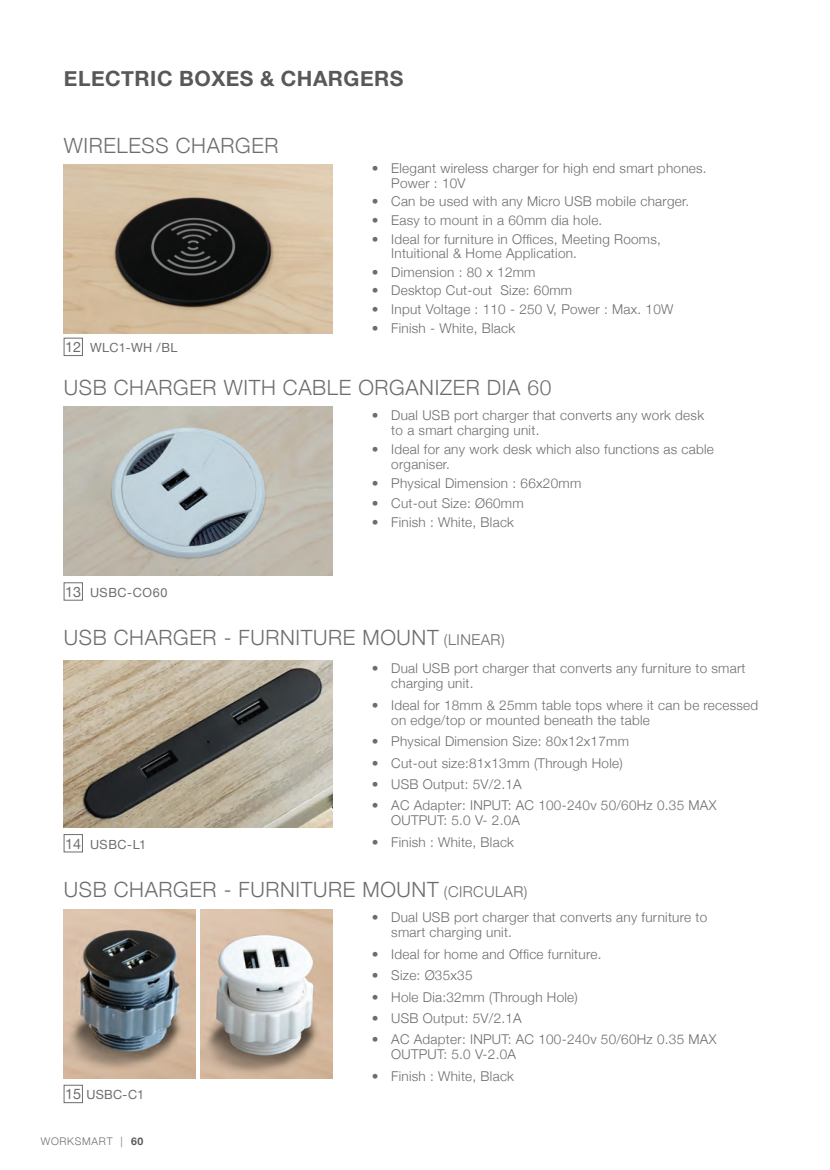
<style>
.page{position:relative;width:830px;height:1170px;background:#fff}
.page>*{position:absolute;margin:0;border:0;box-sizing:border-box;transform-origin:0 0}
.t1{font:300 21px "Helvetica Neue";letter-spacing:.03em;color:#6c6d70}
.t2{font:700 21px "Helvetica Neue";letter-spacing:.025em;color:#57585a}
.t3{font:300 13.5px/15px "Helvetica Neue";letter-spacing:.02em;color:#6c6d70}
.t4{font:12.6px "Helvetica Neue";letter-spacing:.04em;color:#6c6d70}
.t5{font:300 10.5px "Helvetica Neue";letter-spacing:.07em;color:#6c6d70}
.s1{font-size:14.4px}
.s2{font-size:15px}
.s3{font-weight:700;color:#57585a}
</style>
<div class="page">
<img style="left:64px;top:660px;width:268px;height:167px">
<div style="left:64px;top:834px;width:19px;height:18px;border:1px solid #6c6d70"></div>
<img style="left:64px;top:909px;width:132px;height:169px">
<img style="left:200px;top:909px;width:132px;height:169px">
<div style="left:64px;top:1084px;width:19px;height:18px;border:1px solid #6c6d70"></div>
<img style="left:64px;top:164px;width:268px;height:169px">
<div style="left:64px;top:338px;width:19px;height:18px;border:1px solid #6c6d70"></div>
<img style="left:64px;top:407px;width:268px;height:169px">
<div style="left:64px;top:582px;width:19px;height:18px;border:1px solid #6c6d70"></div>
<h1 class="t2" style="left:64px;top:66px;width:341px">ELECTRIC BOXES &amp; CHARGERS</h1>
<h1 class="t1" style="left:64px;top:128px;width:216px">WIRELESS CHARGER</h1>
<p class="t4" style="left:65px;top:338px;width:114px"><span class="s1">12</span> WLC1-WH /BL</p>
<p class="t3" style="left:391px;top:160px;width:317px;line-height:14.4px;text-indent:-19px">• Elegant wireless charger for high end smart phones.<br>Power : 10V</p>
<p class="t3" style="left:371px;top:193px;width:319px">• Can be used with any Micro USB mobile charger.</p>
<p class="t3" style="left:371px;top:212px;width:232px">• Easy to mount in a 60mm dia hole.</p>
<p class="t3" style="left:391px;top:230px;width:271px;line-height:14.4px;text-indent:-19px">• Ideal for furniture in Offices, Meeting Rooms,<br>Intuitional &amp; Home Application.</p>
<p class="t3" style="left:371px;top:263px;width:165px">• Dimension : 80 x 12mm</p>
<p class="t3" style="left:371px;top:282px;width:202px">• Desktop Cut-out Size: 60mm</p>
<p class="t3" style="left:371px;top:301px;width:303px">• Input Voltage : 110 - 250 V, Power : Max. 10W</p>
<p class="t3" style="left:371px;top:319px;width:145px">• Finish - White, Black</p>
<h1 class="t1" style="left:64px;top:371px;width:489px">USB CHARGER WITH CABLE ORGANIZER DIA 60</h1>
<p class="t4" style="left:65px;top:583px;width:104px"><span class="s1">13</span> USBC-CO60</p>
<p class="t3" style="left:391px;top:406px;width:314px;text-indent:-19px">• Dual USB port charger that converts any work desk to a smart charging unit.</p>
<p class="t3" style="left:391px;top:441px;width:324px;text-indent:-19px">• Ideal for any work desk which also functions as cable organiser.</p>
<p class="t3" style="left:371px;top:475px;width:211px">• Physical Dimension : 66x20mm</p>
<p class="t3" style="left:371px;top:494px;width:153px">• Cut-out Size: Ø60mm</p>
<p class="t3" style="left:371px;top:513px;width:144px">• Finish : White, Black</p>
<h1 class="t1" style="left:64px;top:621px;width:442px">USB CHARGER - FURNITURE MOUNT <span class="s2">(LINEAR)</span></h1>
<p class="t4" style="left:65px;top:835px;width:82px"><span class="s1">14</span> USBC-L1</p>
<p class="t3" style="left:391px;top:660px;width:355px;text-indent:-19px">• Dual USB port charger that converts any furniture to smart charging unit.</p>
<p class="t3" style="left:391px;top:696px;width:368px;text-indent:-19px">• Ideal for 18mm &amp; 25mm table tops where it can be recessed on edge/top or mounted beneath the table</p>
<p class="t3" style="left:371px;top:732px;width:258px">• Physical Dimension Size: 80x12x17mm</p>
<p class="t3" style="left:371px;top:754px;width:252px">• Cut-out size:81x13mm (Through Hole)</p>
<p class="t3" style="left:371px;top:775px;width:151px">• USB Output: 5V/2.1A</p>
<p class="t3" style="left:391px;top:797px;width:326px;text-indent:-19px">• AC Adapter: INPUT: AC 100-240v 50/60Hz 0.35 MAX<br>OUTPUT: 5.0 V- 2.0A</p>
<p class="t3" style="left:371px;top:833px;width:144px">• Finish : White, Black</p>
<h1 class="t1" style="left:64px;top:872px;width:465px">USB CHARGER - FURNITURE MOUNT <span class="s2">(CIRCULAR)</span></h1>
<p class="t4" style="left:65px;top:1085px;width:80px"><span class="s1">15</span> USBC-C1</p>
<p class="t5" style="left:41px;top:1132px;width:104px">WORKSMART | <span class="s3">60</span></p>
<p class="t3" style="left:391px;top:909px;width:317px;text-indent:-19px">• Dual USB port charger that converts any furniture to smart charging unit.</p>
<p class="t3" style="left:371px;top:945px;width:231px">• Ideal for home and Office furniture.</p>
<p class="t3" style="left:371px;top:966px;width:102px">• Size: Ø35x35</p>
<p class="t3" style="left:371px;top:988px;width:207px">• Hole Dia:32mm (Through Hole)</p>
<p class="t3" style="left:371px;top:1009px;width:151px">• USB Output: 5V/2.1A</p>
<p class="t3" style="left:391px;top:1030px;width:326px;text-indent:-19px">• AC Adapter: INPUT: AC 100-240v 50/60Hz 0.35 MAX<br>OUTPUT: 5.0 V-2.0A</p>
<p class="t3" style="left:371px;top:1067px;width:144px">• Finish : White, Black</p>
</div>
